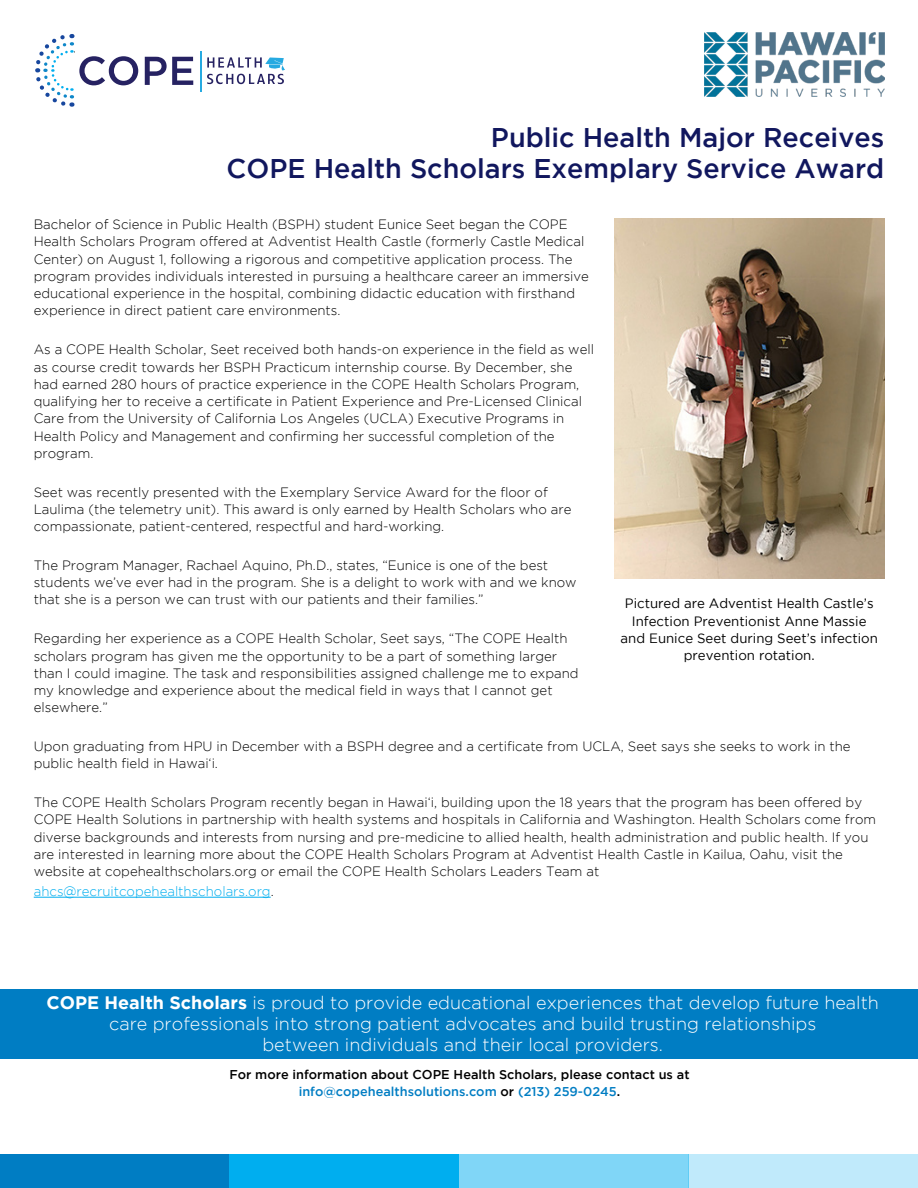
<style>
.page{position:relative;width:918px;height:1188px;background:#fff}
.page>*{position:absolute;margin:0;border:0;box-sizing:border-box;transform-origin:0 0}
.t1{font:500 27px/31.5px "Gotham";color:#11175e;text-align:right}
.t2{font:300 18px/21px "Gotham";color:#fff;text-align:center}
.t3{font:300 13.5px/17.2px "Gotham";color:#000}
.t4{font:13.5px/17.2px "Gotham";color:#000;text-align:center}
.t5{font:300 13.5px "Gotham";color:#00aeef}
.t6{font:500 12.75px/16.5px "Gotham";color:#000;text-align:center}
.s1{color:#000}
.s2{font-weight:700}
.s3{color:#007dc3}
</style>
<div class="page">
<svg style="left:35px;top:34px;width:103px;height:73px"></svg>
<svg style="left:145px;top:57px;width:48px;height:28px"></svg>
<hr style="left:200px;top:51px;width:1px;height:41px;background:#27aae1">
<svg style="left:207px;top:57px;width:78px;height:27px"></svg>
<hr style="left:34px;top:897px;width:237px;height:1px;background:#00aeef">
<div style="left:0;top:1154px;width:230px;height:34px;background:#007dc3"></div>
<div style="left:459px;top:1154px;width:229px;height:34px;background:#80d6f7"></div>
<div style="left:230px;top:1154px;width:229px;height:34px;background:#00aeef"></div>
<div style="left:688px;top:1154px;width:230px;height:34px;background:#c0eafb"></div>
<img style="left:614px;top:218px;width:270px;height:360px">
<img style="left:704px;top:33px;width:180px;height:63px">
<div style="left:1px;top:989px;width:917px;height:70px;background:#007dc3"></div>
<h1 class="t1" style="left:227px;top:121px;width:659px">Public Health Major Receives<br>COPE Health Scholars Exemplary Service Award</h1>
<p class="t3" style="left:34px;top:216px;width:557px">Bachelor of Science in Public Health (BSPH) student Eunice Seet began the COPE Health Scholars Program offered at Adventist Health Castle (formerly Castle Medical Center) on August 1, following a rigorous and competitive application process. The program provides individuals interested in pursuing a healthcare career an immersive educational experience in the hospital, combining didactic education with firsthand experience in direct patient care environments.</p>
<p class="t3" style="left:34px;top:341px;width:562px">As a COPE Health Scholar, Seet received both hands-on experience in the field as well as course credit towards her BSPH Practicum internship course. By December, she had earned 280 hours of practice experience in the COPE Health Scholars Program, qualifying her to receive a certificate in Patient Experience and Pre-Licensed Clinical Care from the University of California Los Angeles (UCLA) Executive Programs in Health Policy and Management and confirming her successful completion of the program.</p>
<p class="t3" style="left:34px;top:483px;width:539px">Seet was recently presented with the Exemplary Service Award for the floor of<br>Laulima (the telemetry unit). This award is only earned by Health Scholars who are compassionate, patient-centered, respectful and hard-working.</p>
<p class="t3" style="left:34px;top:556px;width:544px">The Program Manager, Rachael Aquino, Ph.D., states, “Eunice is one of the best students we’ve ever had in the program. She is a delight to work with and we know that she is a person we can trust with our patients and their families.”</p>
<p class="t3" style="left:34px;top:630px;width:546px">Regarding her experience as a COPE Health Scholar, Seet says, “The COPE Health scholars program has given me the opportunity to be a part of something larger than I could imagine. The task and responsibilities assigned challenge me to expand my knowledge and experience about the medical field in ways that I cannot get elsewhere.”</p>
<p class="t3" style="left:34px;top:738px;width:818px">Upon graduating from HPU in December with a BSPH degree and a certificate from UCLA, Seet says she seeks to work in the public health field in Hawai‘i.</p>
<p class="t3" style="left:34px;top:794px;width:844px">The COPE Health Scholars Program recently began in Hawai‘i, building upon the 18 years that the program has been offered by COPE Health Solutions in partnership with health systems and hospitals in California and Washington. Health Scholars come from diverse backgrounds and interests from nursing and pre-medicine to allied health, health administration and public health. If you are interested in learning more about the COPE Health Scholars Program at Adventist Health Castle in Kailua, Oahu, visit the website at copehealthscholars.org or email the COPE Health Scholars Leaders Team at</p>
<p class="t5" style="left:34px;top:884px;width:242px">ahcs@recruitcopehealthscholars.org<span class="s1">.</span></p>
<p class="t4" style="left:621px;top:595px;width:259px">Pictured are Adventist Health Castle’s Infection Preventionist Anne Massie and Eunice Seet during Seet’s infection prevention rotation.</p>
<h2 class="t2" style="left:47px;top:992px;width:834px"><span class="s2">COPE Health Scholars</span> is proud to provide educational experiences that develop future health care professionals into strong patient advocates and build trusting relationships<br>between individuals and their local providers.</h2>
<h2 class="t2" style="left:198px;top:1005px;width:576px"><span class="s2">COPE Health Solutions</span> is a national leader in helping health care organizations succeed amid complexity and uncertainty</h2>
<p class="t6" style="left:229px;top:1066px;width:462px">For more information about COPE Health Scholars, please contact us at <span class="s3">info@copehealthsolutions.com</span> or <span class="s3">(213) 259-0245</span>.</p>
</div>
